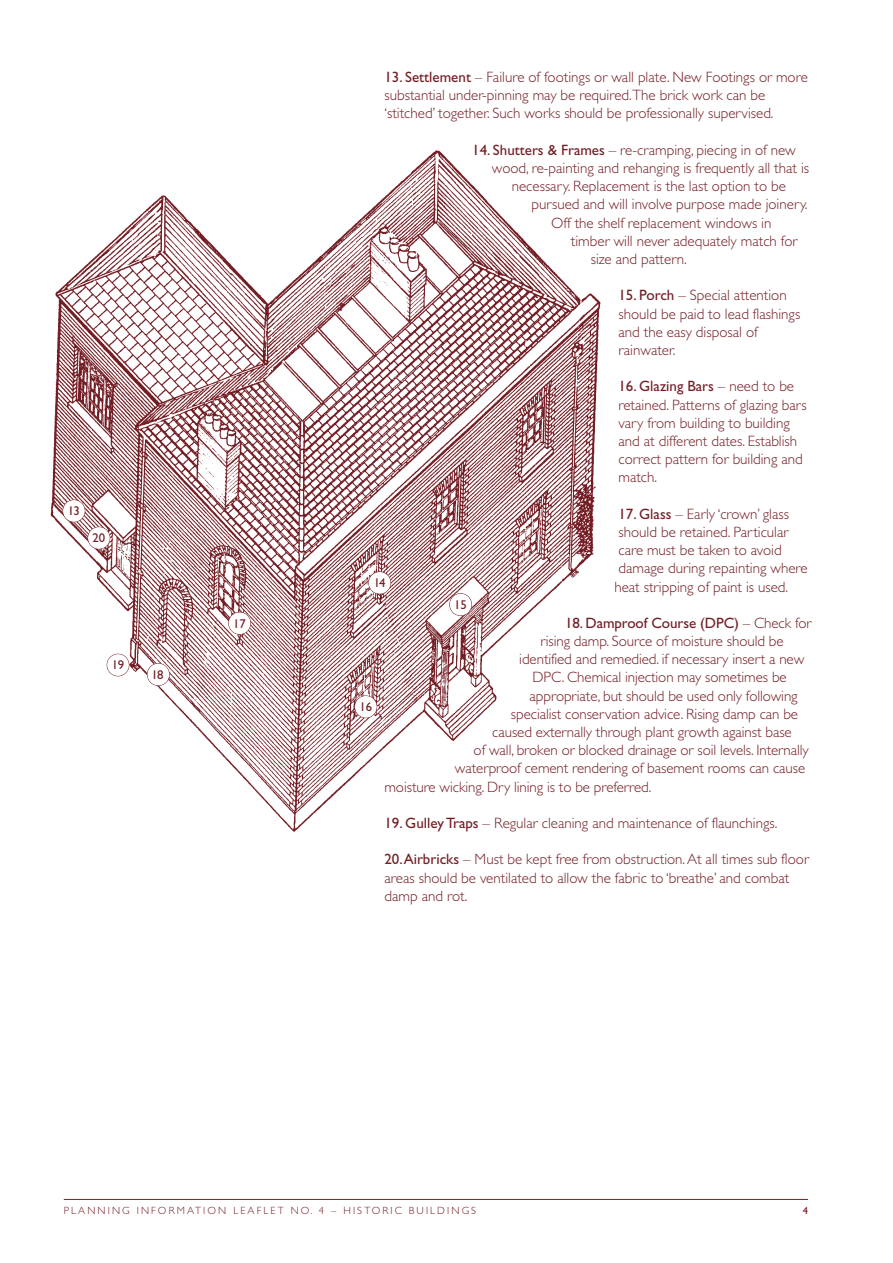
<style>
.page{position:relative;width:893px;height:1263px;background:#fff}
.page>*{position:absolute;margin:0;border:0;box-sizing:border-box;transform-origin:0 0}
.t1{font:300 15px/18.1px "Gill Sans";color:#731d24}
.t2{font:15px "Gill Sans";letter-spacing:-.005em;color:#731d24}
.t3{font:12.75px "Gill Sans";letter-spacing:-.025em;color:#731d24}
.t4{font:300 10.5px "Gill Sans";letter-spacing:.2em;color:#731d24}
.t5{font:10.5px "Gill Sans";color:#731d24}
.s1{font-weight:400}
.s2{font-weight:300}
</style>
<div class="page">
<hr style="left:64px;top:1199px;width:744px;height:1px;background:#731d24">
<img style="left:50px;top:150px;width:551px;height:682px">
<div style="left:355px;top:696px;width:22px;height:22px;background:#fff;border-radius:50%"></div>
<div style="left:354px;top:695px;width:23px;height:23px;border:1px solid #731d24;border-radius:50%"></div>
<div style="left:449px;top:593px;width:23px;height:23px;background:#fff;border-radius:50%"></div>
<div style="left:449px;top:593px;width:23px;height:23px;border:1px solid #731d24;border-radius:50%"></div>
<div style="left:369px;top:572px;width:22px;height:22px;background:#fff;border-radius:50%"></div>
<div style="left:368px;top:571px;width:23px;height:23px;border:1px solid #731d24;border-radius:50%"></div>
<div style="left:228px;top:612px;width:23px;height:22px;background:#fff;border-radius:50%"></div>
<div style="left:228px;top:612px;width:23px;height:23px;border:1px solid #731d24;border-radius:50%"></div>
<div style="left:107px;top:654px;width:22px;height:22px;background:#fff;border-radius:50%"></div>
<div style="left:107px;top:654px;width:22px;height:22px;border:1px solid #731d24;border-radius:50%"></div>
<div style="left:63px;top:500px;width:22px;height:22px;background:#fff;border-radius:50%"></div>
<div style="left:63px;top:500px;width:22px;height:22px;border:1px solid #731d24;border-radius:50%"></div>
<div style="left:88px;top:527px;width:22px;height:22px;background:#fff;border-radius:50%"></div>
<div style="left:88px;top:527px;width:22px;height:22px;border:1px solid #731d24;border-radius:50%"></div>
<div style="left:147px;top:663px;width:22px;height:23px;background:#fff;border-radius:50%"></div>
<div style="left:147px;top:663px;width:23px;height:23px;border:1px solid #731d24;border-radius:50%"></div>
<p class="t3" style="left:68px;top:506px;width:14px">13</p>
<p class="t3" style="left:93px;top:533px;width:14px">20</p>
<p class="t3" style="left:112px;top:660px;width:14px">19</p>
<p class="t3" style="left:151px;top:670px;width:14px">18</p>
<p class="t3" style="left:233px;top:618px;width:14px">17</p>
<p class="t1" style="left:384px;top:69px;width:425px"><span class="s1">13. Settlement</span> – Failure of footings or wall plate. New Footings or more substantial under-pinning may be required.The brick work can be ‘stitched’ together. Such works should be professionally supervised.</p>
<p class="t1" style="left:472px;top:142px;width:325px"><span class="s1">14. Shutters &amp; Frames</span> – re-cramping, piecing in of new</p>
<p class="t1" style="left:492px;top:160px;width:319px">wood, re-painting and rehanging is frequently all that is</p>
<p class="t1" style="left:512px;top:178px;width:276px">necessary. Replacement is the last option to be</p>
<p class="t1" style="left:531px;top:197px;width:278px">pursued and will involve purpose made joinery.</p>
<p class="t1" style="left:551px;top:215px;width:222px">Off the shelf replacement windows in</p>
<p class="t1" style="left:571px;top:233px;width:228px">timber will never adequately match for</p>
<p class="t1" style="left:591px;top:251px;width:98px">size and pattern.</p>
<p class="t1" style="left:618px;top:288px;width:183px"><span class="s1">15. Porch</span> – Special attention should be paid to lead flashings and the easy disposal of rainwater.</p>
<p class="t1" style="left:618px;top:379px;width:190px"><span class="s1">16. Glazing Bars</span> – need to be retained. Patterns of glazing bars vary from building to building and at different dates. Establish correct pattern for building and match.</p>
<p class="t1" style="left:614px;top:506px;width:195px"><span class="s1">17. Glass</span> – Early ‘crown’ glass should be retained. Particular care must be taken to avoid damage during repainting where heat stripping of paint is used.</p>
<p class="t2" style="left:565px;top:617px;width:248px">18. Damproof Course (DPC) <span class="s2">– Check for</span></p>
<p class="t1" style="left:540px;top:633px;width:245px">rising damp. Source of moisture should be</p>
<p class="t1" style="left:519px;top:651px;width:287px">identified and remedied. if necessary insert a new</p>
<p class="t1" style="left:532px;top:670px;width:256px">DPC. Chemical injection may sometimes be</p>
<p class="t1" style="left:530px;top:688px;width:270px">appropriate, but should be used only following</p>
<p class="t1" style="left:511px;top:706px;width:289px">specialist conservation advice. Rising damp can be</p>
<p class="t1" style="left:492px;top:724px;width:301px">caused externally through plant growth against base</p>
<p class="t1" style="left:474px;top:742px;width:337px">of wall, broken or blocked drainage or soil levels. Internally</p>
<p class="t1" style="left:455px;top:761px;width:352px">waterproof cement rendering of basement rooms can cause</p>
<p class="t1" style="left:384px;top:779px;width:268px">moisture wicking. Dry lining is to be preferred.</p>
<p class="t1" style="left:384px;top:815px;width:394px"><span class="s1">19. Gulley Traps</span> – Regular cleaning and maintenance of flaunchings.</p>
<p class="t1" style="left:384px;top:852px;width:426px"><span class="s1">20.Airbricks</span> – Must be kept free from obstruction.At all times sub floor areas should be ventilated to allow the fabric to ‘breathe’ and combat damp and rot.</p>
<p class="t3" style="left:374px;top:578px;width:13px">14</p>
<p class="t3" style="left:454px;top:600px;width:14px">15</p>
<p class="t3" style="left:359px;top:702px;width:14px">16</p>
<p class="t4" style="left:64px;top:1207px;width:414px">PLANNING INFORMATION LEAFLET NO. 4 – HISTORIC BUILDINGS</p>
<p class="t5" style="left:803px;top:1207px;width:7px">4</p>
</div>
